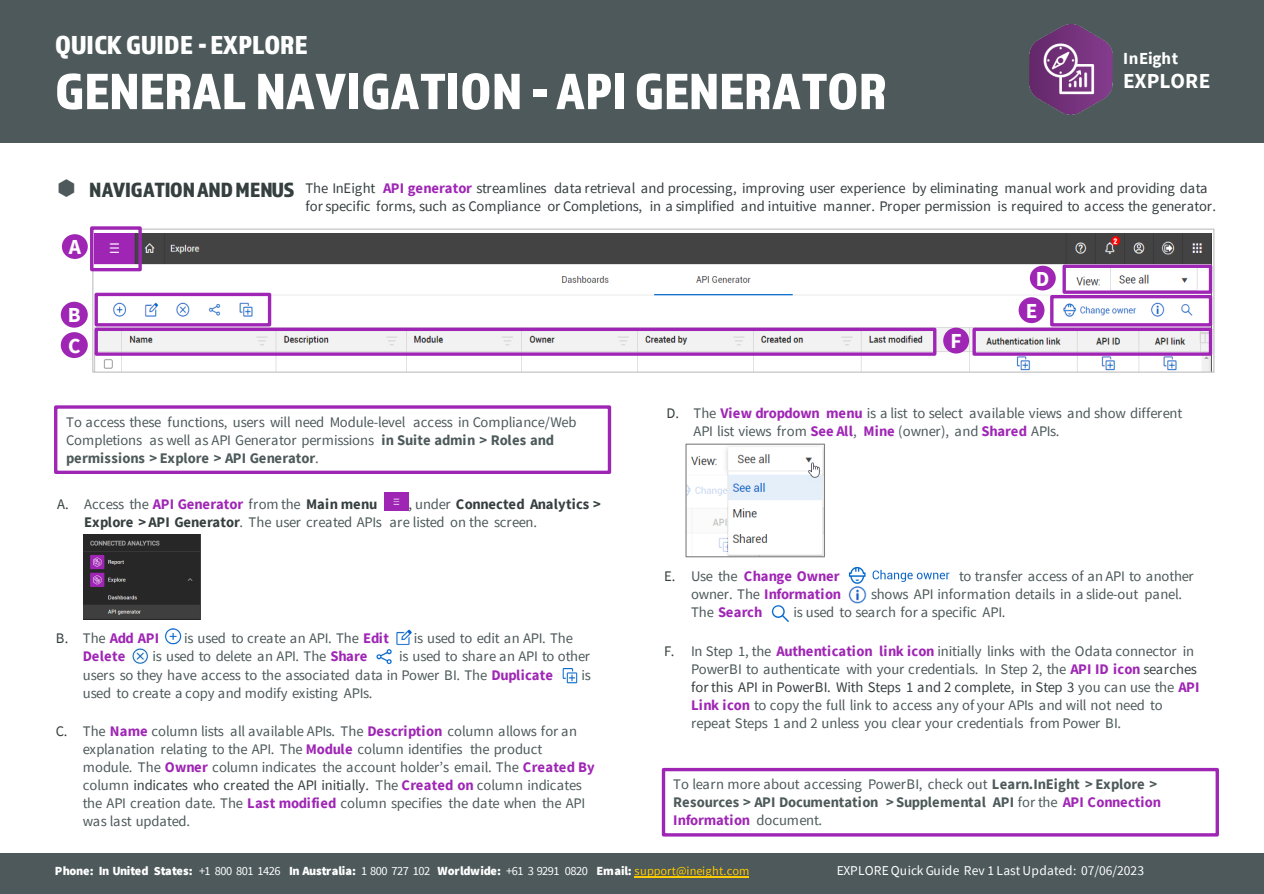
<style>
.page{position:relative;width:1264px;height:894px;background:#fff}
.page>*{position:absolute;margin:0;border:0;box-sizing:border-box;transform-origin:0 0}
.t1{font:52.8px "Almaq Refined";color:#fff}
.t2{font:27px "Almaq Refined";letter-spacing:-.005em;color:#fff}
.t3{font:21.3px "Almaq Refined";letter-spacing:-.01em;color:#363f40}
.t4{font:700 21.3px "Source Sans Pro";letter-spacing:.005em;color:#fff}
.t5{font:700 16.8px "Source Sans Pro";letter-spacing:.015em;color:#fff}
.t6{font:14.7px/18px "Source Sans Pro";letter-spacing:-.015em;color:#4d595a}
.t7{font:14.7px/18px "Source Sans Pro";letter-spacing:-.01em;color:#363f40}
.t8{font:700 14.7px/18px "Source Sans Pro";letter-spacing:-.01em;color:#4d595a}
.t9{font:700 14.7px "Source Sans Pro";letter-spacing:-.005em;color:#9f26b5}
.t10{font:13.5px "Source Sans Pro";letter-spacing:.005em;color:#fff}
.t11{font:900 12.3px "Source Sans Pro";letter-spacing:-.015em;color:#fff}
.s1{font-weight:700;color:#9f26b5}
.s2{font-weight:700}
.s3{color:#363f40}
.s4{font-weight:700;color:#363f40}
.s5{font-weight:400;color:#363f40}
.s6{font-weight:400;color:#4d595a}
.s7{font-weight:400}
.s8{color:#9f26b5}
.s9{font-weight:400;color:#fc0}
</style>
<div class="page">
<img style="left:95px;top:233px;width:1116px;height:137px">
<div style="left:92px;top:228px;width:1122px;height:144px;border:1px solid #bfbfbf"></div>
<div style="left:0;top:0;width:1263px;height:143px;background:#4d595a"></div>
<div style="left:0;top:853px;width:1263px;height:40px;background:#4d595a"></div>
<hr style="left:634px;top:876px;width:115px;height:1px;background:#fc0">
<img style="left:1029px;top:25px;width:83px;height:90px">
<img style="left:83px;top:534px;width:117px;height:85px">
<img style="left:385px;top:492px;width:23px;height:18px">
<img style="left:164px;top:628px;width:18px;height:17px">
<img style="left:396px;top:629px;width:16px;height:16px">
<img style="left:132px;top:648px;width:16px;height:16px">
<img style="left:376px;top:649px;width:16px;height:16px">
<img style="left:562px;top:668px;width:15px;height:15px">
<div style="left:62px;top:234px;width:26px;height:25px;background:#9f26b5;border-radius:50%"></div>
<div style="left:61px;top:302px;width:27px;height:25px;background:#9f26b5;border-radius:50%"></div>
<div style="left:1029px;top:266px;width:26px;height:24px;background:#9f26b5;border-radius:50%"></div>
<div style="left:1018px;top:297px;width:26px;height:26px;background:#9f26b5;border-radius:50%"></div>
<div style="left:61px;top:332px;width:27px;height:26px;background:#9f26b5;border-radius:50%"></div>
<div style="left:94px;top:292px;width:177px;height:34px;border:3px solid #9f26b5"></div>
<div style="left:1050px;top:295px;width:162px;height:31px;border:3px solid #9f26b5"></div>
<div style="left:1062px;top:264px;width:150px;height:30px;border:3px solid #9f26b5"></div>
<div style="left:90px;top:226px;width:52px;height:45px;border:3px solid #9f26b5"></div>
<div style="left:94px;top:327px;width:842px;height:29px;border:3px solid #9f26b5"></div>
<div style="left:972px;top:327px;width:240px;height:29px;border:3px solid #9f26b5"></div>
<div style="left:943px;top:327px;width:26px;height:26px;background:#9f26b5;border-radius:50%"></div>
<img style="left:687px;top:446px;width:136px;height:109px">
<div style="left:685px;top:443px;width:140px;height:114px;border:1px solid #808080"></div>
<img style="left:848px;top:566px;width:102px;height:18px">
<img style="left:771px;top:605px;width:18px;height:17px">
<img style="left:848px;top:586px;width:18px;height:17px">
<div style="left:662px;top:767px;width:556px;height:69px;border:3px solid #9f26b5"></div>
<div style="left:54px;top:405px;width:557px;height:69px;border:3px solid #9f26b5"></div>
<p class="t2" style="left:55px;top:29px;width:254px">QUICK GUIDE - EXPLORE</p>
<p class="t1" style="left:55px;top:60px;width:833px">GENERAL NAVIGATION - API GENERATOR</p>
<p class="t5" style="left:1123px;top:47px;width:56px">InEight</p>
<p class="t4" style="left:1123px;top:66px;width:89px">EXPLORE</p>
<p class="t3" style="left:89px;top:177px;width:207px">NAVIGATION AND MENUS</p>
<p class="t7" style="left:305px;top:178px;width:912px">The InEight <span class="s1">API generator</span> streamlines data retrieval and processing, improving user experience by eliminating manual work and providing data for specific forms, such as Compliance or Completions, in a simplified and intuitive manner. Proper permission is required to access the generator.</p>
<p class="t4" style="left:69px;top:232px;width:14px">A</p>
<p class="t4" style="left:68px;top:300px;width:14px">B</p>
<p class="t4" style="left:1035px;top:264px;width:15px">D</p>
<p class="t4" style="left:1025px;top:296px;width:13px">E</p>
<p class="t4" style="left:68px;top:331px;width:14px">C</p>
<p class="t4" style="left:950px;top:326px;width:13px">F</p>
<p class="t6" style="left:66px;top:412px;width:511px">To access these functions, users will need Module-level access in Compliance/Web<br>Completions as well as API Generator permissions <span class="s2">in Suite admin &gt; Roles and permissions &gt; Explore &gt; API Generator</span>.</p>
<p class="t6" style="left:57px;top:494px;width:321px"><span class="s3">A.</span> Access the <span class="s1">API Generator</span> from the <span class="s4">Main menu</span></p>
<p class="t6" style="left:84px;top:494px;width:518px;text-indent:324px"><span class="s3">,</span> under <span class="s4">Connected Analytics &gt;<br>Explore &gt; API Generator</span>. The user created APIs are listed on the screen.</p>
<p class="t9" style="left:56px;top:628px;width:105px"><span class="s5">B.</span> <span class="s6">The</span> Add API</p>
<p class="t6" style="left:184px;top:629px;width:206px">is used to create an API. The <span class="s1">Edit</span></p>
<p class="t6" style="left:414px;top:629px;width:161px">is used to edit an API. The</p>
<p class="t9" style="left:83px;top:646px;width:44px">Delete</p>
<p class="t6" style="left:153px;top:647px;width:216px">is used to delete an API. The <span class="s1">Share</span></p>
<p class="t6" style="left:83px;top:647px;width:508px;text-indent:316px">is used to share an API to other users so they have access to the associated data in Power BI. The <span class="s1">Duplicate</span></p>
<p class="t6" style="left:581px;top:665px;width:11px">is</p>
<p class="t6" style="left:83px;top:683px;width:291px">used to create a copy and modify existing APIs.</p>
<p class="t6" style="left:83px;top:721px;width:513px;text-indent:-27px"><span class="s3">C.</span> The <span class="s1">Name</span> column lists all available APIs. The <span class="s1">Description</span> column allows for an explanation relating to the API. The <span class="s1">Module</span> column identifies the product module. The <span class="s1">Owner</span> column indicates the account holder’s email. The <span class="s1">Created By </span>column <span class="s3">indicates who created the API initially.</span> The <span class="s1">Created on</span> column indicates the API creation date. The <span class="s1">Last modified</span> column specifies the date when the API was last updated.</p>
<p class="t6" style="left:693px;top:403px;width:490px;text-indent:-27px"><span class="s3">D.</span> The <span class="s1">View dropdown menu</span> is a list to select available views and show different<br>API list views from <span class="s1">See All</span>, <span class="s1">Mine</span> (owner), and <span class="s1">Shared</span> APIs.</p>
<p class="t9" style="left:664px;top:566px;width:177px"><span class="s5">E.</span> <span class="s6">Use the</span> Change Owner</p>
<p class="t6" style="left:959px;top:567px;width:236px">to transfer access of an API to another</p>
<p class="t9" style="left:691px;top:584px;width:152px"><span class="s6">owner. The</span> Information</p>
<p class="t6" style="left:871px;top:585px;width:312px">shows API information details in a slide-out panel.</p>
<p class="t9" style="left:691px;top:602px;width:73px"><span class="s6">The</span> Search</p>
<p class="t6" style="left:793px;top:603px;width:213px">is used to search for a specific API.</p>
<p class="t6" style="left:691px;top:641px;width:510px;text-indent:-27px"><span class="s3">F.</span> In Step 1, the <span class="s1">Authentication link icon</span> initially links with the Odata connector in PowerBI to authenticate with your credentials. In Step 2, the <span class="s1">API ID icon</span> <span class="s3">searches for this API in PowerBI. With Steps 1 and 2 complete, in Step 3</span> you can use the <span class="s1">API Link icon</span> to copy the full link to access any of your APIs and will not need to repeat Steps 1 and 2 unless you clear your credentials from Power BI.</p>
<p class="t8" style="left:673px;top:774px;width:489px"><span class="s7">To learn more about accessing PowerBI, check out</span> Learn.InEight &gt; Explore &gt;<br>Resources &gt; API Documentation &gt; Supplemental API <span class="s7">for the</span> <span class="s8">API Connection<br>Information</span> <span class="s7">document.</span></p>
<p class="t11" style="left:55px;top:862px;width:696px">Phone: In United States: <span class="s7">+1 800 801 1426</span> In Australia: <span class="s7">1 800 727 102</span> Worldwide: <span class="s7">+61 3 9291 0820</span> Email: <span class="s9">support@ineight.com</span></p>
<p class="t10" style="left:836px;top:862px;width:309px">EXPLORE Quick Guide Rev 1 Last Updated: 07/06/2023</p>
</div>
